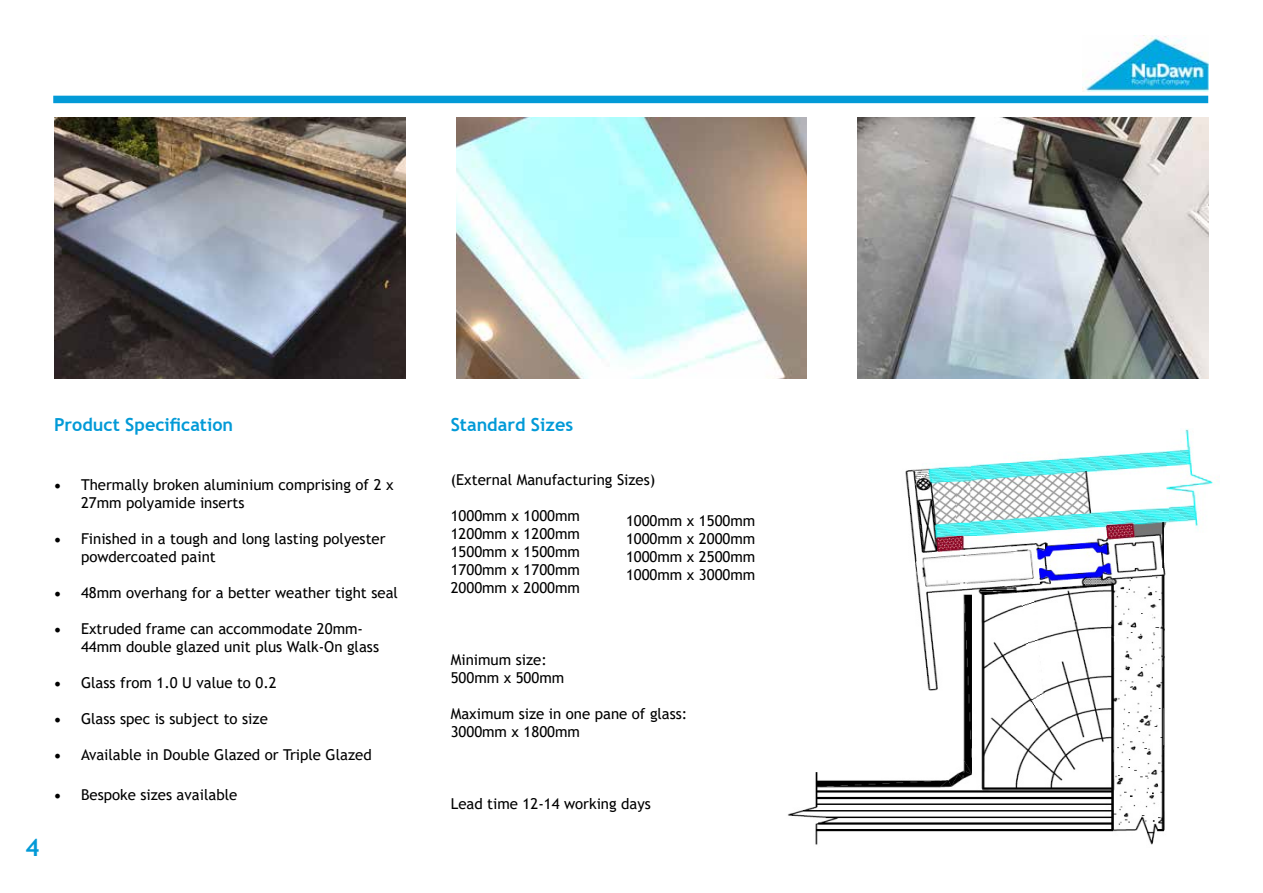
<style>
.page{position:relative;width:1263px;height:893px;background:#fff}
.page>*{position:absolute;margin:0;border:0;box-sizing:border-box;transform-origin:0 0}
.t1{font:700 24px "Trebuchet MS";color:#029ad7}
.t2{font:700 18px "Trebuchet MS";color:#029ad7}
.t3{font:15px/18px "Trebuchet MS";color:#000}
.s1{font-family:"Minion Pro";font-size:18px}
</style>
<div class="page">
<img style="left:788px;top:429px;width:429px;height:416px">
<div style="left:53px;top:96px;width:1155px;height:7px;background:#029ad7"></div>
<img style="left:55px;top:118px;width:350px;height:261px">
<img style="left:456px;top:118px;width:351px;height:261px">
<img style="left:858px;top:118px;width:350px;height:261px">
<img style="left:1083px;top:35px;width:125px;height:56px">
<p class="t2" style="left:54px;top:413px;width:181px">Product Specification</p>
<h1 class="t1" style="left:26px;top:832px;width:16px">4</h1>
<p class="t3" style="left:81px;top:476px;width:314px;text-indent:-27px"><span class="s1">•</span> Thermally broken aluminium comprising of 2 x<br>27mm polyamide inserts</p>
<p class="t3" style="left:81px;top:530px;width:306px;text-indent:-27px"><span class="s1">•</span> Finished in a tough and long lasting polyester powdercoated paint</p>
<p class="t3" style="left:54px;top:584px;width:345px"><span class="s1">•</span> 48mm overhang for a better weather tight seal</p>
<p class="t3" style="left:81px;top:620px;width:300px;text-indent:-27px"><span class="s1">•</span> Extruded frame can accommodate 20mm-<br>44mm double glazed unit plus Walk-On glass</p>
<p class="t3" style="left:54px;top:674px;width:224px"><span class="s1">•</span> Glass from 1.0 U value to 0.2</p>
<p class="t3" style="left:54px;top:710px;width:215px"><span class="s1">•</span> Glass spec is subject to size</p>
<p class="t3" style="left:54px;top:746px;width:319px"><span class="s1">•</span> Available in Double Glazed or Triple Glazed</p>
<p class="t3" style="left:54px;top:785px;width:185px"><span class="s1">•</span> Bespoke sizes available</p>
<p class="t2" style="left:451px;top:413px;width:124px">Standard Sizes</p>
<p class="t3" style="left:451px;top:470px;width:206px">(External Manufacturing Sizes)</p>
<p class="t3" style="left:451px;top:506px;width:131px;text-align:justify">1000mm x 1000mm 1200mm x 1200mm 1500mm x 1500mm 1700mm x 1700mm 2000mm x 2000mm</p>
<p class="t3" style="left:626px;top:512px;width:131px;text-align:justify">1000mm x 1500mm 1000mm x 2000mm 1000mm x 2500mm 1000mm x 3000mm</p>
<p class="t3" style="left:451px;top:650px;width:115px">Minimum size:<br>500mm x 500mm</p>
<p class="t3" style="left:451px;top:704px;width:238px">Maximum size in one pane of glass:<br>3000mm x 1800mm</p>
<p class="t3" style="left:451px;top:794px;width:202px">Lead time 12-14 working days</p>
</div>
